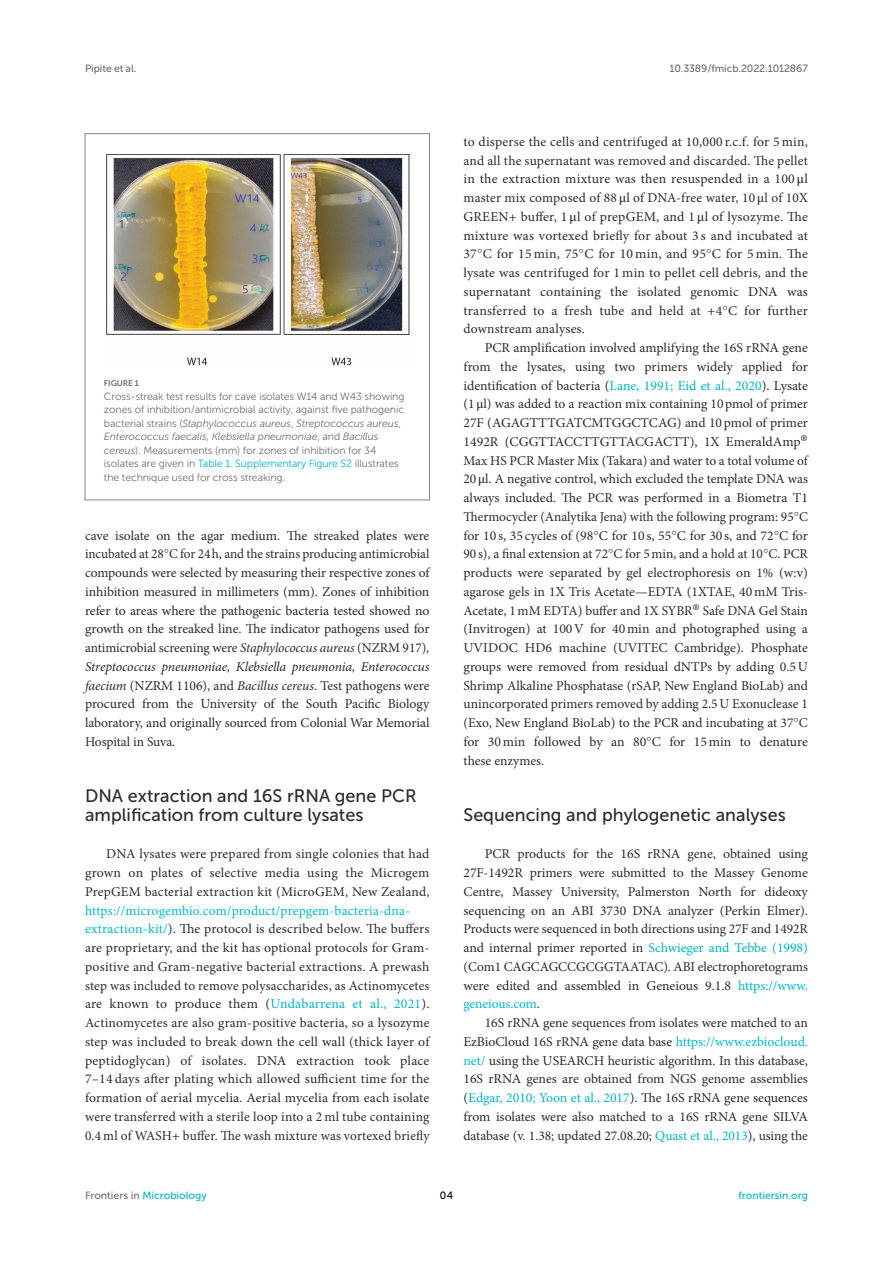
<style>
.page{position:relative;width:893px;height:1263px;background:#fff}
.page>*{position:absolute;margin:0;border:0;box-sizing:border-box;transform-origin:0 0}
.HEAD_2{font:18px/18.8px "Museo Sans 500";color:#2b2b2a}
.TEXT_FLUSH{font:13.5px/18.8px "Minion Pro";letter-spacing:.01em;color:#2b2b2a;text-align:justify}
.TEXT{font:13.5px/18.8px "Minion Pro";letter-spacing:-.005em;color:#2b2b2a;text-align:justify}
.FIG_LEG{font:10.5px/13.5px "Museo Sans 300";letter-spacing:-.01em;color:#706f70}
.t1{font:10.5px "Museo Sans 500";color:#00b4c4}
.t2{font:10.5px "Museo Sans 500";letter-spacing:-.015em;color:#706f70}
.t3{font:10.5px "Museo Sans 500";color:#000}
.FIG_HD{font:8.25px "Museo Sans 700";letter-spacing:-.01em;color:#706f70}
.s1{font-style:italic}
.s2{color:#00b4c4}
.s3{font-family:"STIX"}
.s4{color:#00b9c9}
.s5{font-family:"STIX General"}
.s6{font-size:22.5px;color:#414042}
.s7{color:#706f70}
</style>
<div class="page">
<img style="left:106px;top:154px;width:304px;height:212px">
<div style="left:85px;top:133px;width:345px;height:367px;border:1px solid #808285"></div>
<p class="t2" style="left:85px;top:63px;width:53px">Pipite et al.</p>
<p class="t2" style="left:669px;top:63px;width:140px">10.3389/fmicb.2022.1012867</p>
<p class="FIG_HD" style="left:104px;top:379px;width:37px">FIGURE 1</p>
<p class="FIG_LEG" style="left:104px;top:390px;width:302px">Cross-streak test results for cave isolates W14 and W43 showing zones of inhibition/antimicrobial activity, against five pathogenic bacterial strains (<span class="s1">Staphylococcus aureus</span>, <span class="s1">Streptococcus aureus</span>, <span class="s1">Enterococcus faecalis</span>, <span class="s1">Klebsiella pneumoniae</span>, and <span class="s1">Bacillus cereus</span>). Measurements (mm) for zones of inhibition for 34 isolates are given in <span class="s2">Table 1</span>. <span class="s2">Supplementary Figure S2</span> illustrates the technique used for cross streaking.</p>
<p class="TEXT_FLUSH" style="left:85px;top:526px;width:346px">cave isolate on the agar medium. The streaked plates were incubated at 28<span class="s3">°</span>C for 24h, and the strains producing antimicrobial compounds were selected by measuring their respective zones of inhibition measured in millimeters (mm). Zones of inhibition refer to areas where the pathogenic bacteria tested showed no growth on the streaked line. The indicator pathogens used for antimicrobial screening were <span class="s1">Staphylococcus aureus</span> (NZRM 917)<span class="s1">, Streptococcus pneumoniae, Klebsiella pneumonia, Enterococcus faecium</span> (NZRM 1106), and <span class="s1">Bacillus cereus</span>. Test pathogens were procured from the University of the South Pacific Biology laboratory, and originally sourced from Colonial War Memorial Hospital in Suva.</p>
<p class="HEAD_2" style="left:85px;top:786px;width:333px">DNA extraction and 16S rRNA gene PCR amplification from culture lysates</p>
<p class="TEXT_FLUSH" style="left:85px;top:845px;width:346px;text-align:left;text-indent:21px">DNA lysates were prepared from single colonies that had grown on plates of selective media using the Microgem PrepGEM bacterial extraction kit (MicroGEM, New Zealand, <span class="s4">https://microgembio.com/product/prepgem-bacteria-dna&shy;extraction-kit/</span>). The protocol is described below. The buffers are proprietary, and the kit has optional protocols for Gram&shy;positive and Gram-negative bacterial extractions. A prewash step was included to remove polysaccharides, as Actinomycetes are known to produce them (<span class="s2">Undabarrena et al., 2021</span>).<br>Actinomycetes are also gram-positive bacteria, so a lysozyme step was included to break down the cell wall (thick layer of peptidoglycan) of isolates. DNA extraction took place 7–14 days after plating which allowed sufficient time for the formation of aerial mycelia. Aerial mycelia from each isolate were transferred with a sterile loop into a 2 ml tube containing 0.4 ml of WASH+ buffer. The wash mixture was vortexed briefly</p>
<p class="TEXT_FLUSH" style="left:463px;top:132px;width:346px">to disperse the cells and centrifuged at 10,000 r.c.f. for 5 min, and all the supernatant was removed and discarded. The pellet in the extraction mixture was then resuspended in a 100 <span class="s5">μ</span>l master mix composed of 88 <span class="s5">μ</span>l of DNA-free water, 10 <span class="s5">μ</span>l of 10X GREEN+ buffer, 1 <span class="s5">μ</span>l of prepGEM, and 1 <span class="s5">μ</span>l of lysozyme. The mixture was vortexed briefly for about 3 s and incubated at 37<span class="s3">°</span>C for 15 min, 75<span class="s3">°</span>C for 10 min, and 95<span class="s3">°</span>C for 5 min. The lysate was centrifuged for 1 min to pellet cell debris, and the supernatant containing the isolated genomic DNA was transferred to a fresh tube and held at +4<span class="s3">°</span>C for further downstream analyses.</p>
<p class="TEXT" style="left:463px;top:338px;width:346px;text-indent:21px">PCR amplification involved amplifying the 16S rRNA gene from the lysates, using two primers widely applied for identification of bacteria (<span class="s2">Lane, 1991; Eid et al., 2020</span>). Lysate (1<span class="s5">μ</span>l) was added to a reaction mix containing 10pmol of primer 27F (AGAGTTTGATCMTGGCTCAG) and 10pmol of primer 1492R (CGGTTACCTTGTTACGACTT), 1X EmeraldAmp<span class="s6">® </span>Max HS PCR Master Mix (Takara) and water to a total volume of 20<span class="s5">μ</span>l. A negative control, which excluded the template DNA was always included. The PCR was performed in a Biometra T1<br>Thermocycler (Analytika Jena) with the following program: 95<span class="s3">°</span>C for 10 s, 35 cycles of (98<span class="s3">°</span>C for 10 s, 55<span class="s3">°</span>C for 30 s, and 72<span class="s3">°</span>C for 90 s), a final extension at 72<span class="s3">°</span>C for 5min, and a hold at 10<span class="s3">°</span>C. PCR products were separated by gel electrophoresis on 1% (w:v) agarose gels in 1X Tris Acetate—EDTA (1XTAE, 40mM Tris-Acetate, 1mM EDTA) buffer and 1X SYBR<span class="s6">®</span> Safe DNA Gel Stain (Invitrogen) at 100V for 40min and photographed using a UVIDOC HD6 machine (UVITEC Cambridge). Phosphate groups were removed from residual dNTPs by adding 0.5U Shrimp Alkaline Phosphatase (rSAP, New England BioLab) and unincorporated primers removed by adding 2.5U Exonuclease 1 (Exo, New England BioLab) to the PCR and incubating at 37<span class="s3">°</span>C for 30min followed by an 80<span class="s3">°</span>C for 15min to denature these enzymes.</p>
<p class="HEAD_2" style="left:463px;top:805px;width:324px">Sequencing and phylogenetic analyses</p>
<p class="TEXT_FLUSH" style="left:463px;top:845px;width:346px;text-indent:21px">PCR products for the 16S rRNA gene, obtained using 27F-1492R primers were submitted to the Massey Genome Centre, Massey University, Palmerston North for dideoxy sequencing on an ABI 3730 DNA analyzer (Perkin Elmer).<br>Products were sequenced in both directions using 27F and 1492R and internal primer reported in <span class="s2">Schwieger and Tebbe (1998) </span>(Com1 CAGCAGCCGCGGTAATAC). ABI electrophoretograms were edited and assembled in Geneious 9.1.8 <span class="s4">https://www. geneious.com</span>.</p>
<p class="TEXT" style="left:463px;top:1013px;width:346px;text-indent:21px">16S rRNA gene sequences from isolates were matched to an EzBioCloud 16S rRNA gene data base <span class="s4">https://www.ezbiocloud. net/</span> using the USEARCH heuristic algorithm. In this database, 16S rRNA genes are obtained from NGS genome assemblies (<span class="s2">Edgar, 2010; Yoon et al., 2017</span>). The 16S rRNA gene sequences from isolates were also matched to a 16S rRNA gene SILVA database (v. 1.38; updated 27.08.20; <span class="s2">Quast et al., 2013</span>), using the</p>
<p class="t1" style="left:85px;top:1190px;width:123px"><span class="s7">Frontiers in</span> Microbiology</p>
<p class="t3" style="left:440px;top:1190px;width:15px">04</p>
<p class="t1" style="left:738px;top:1190px;width:71px">frontiersin.org</p>
</div>
